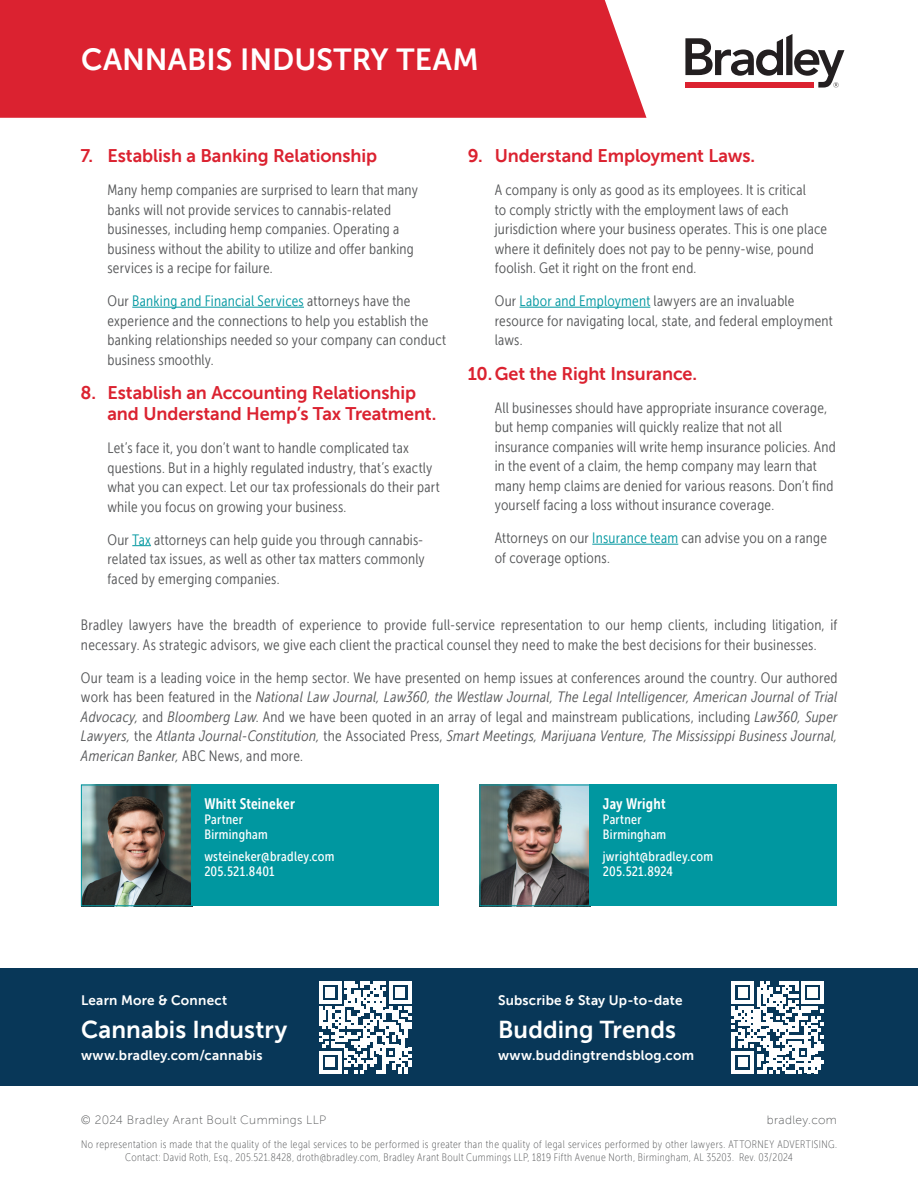
<style>
.page{position:relative;width:918px;height:1188px;background:#fff}
.page>*{position:absolute;margin:0;border:0;box-sizing:border-box;transform-origin:0 0}
.t1{font:30px "Museo Sans 700";letter-spacing:.005em;color:#fff}
.t2{font:24px "Museo Sans 700";letter-spacing:.005em;color:#fff}
.t3{font:18px/21px "Museo Sans 700";letter-spacing:-.005em;color:#db2230}
.t4{font:15px/19.5px "Museo Sans Cond 300";letter-spacing:.015em;color:#545557}
.t5{font:15px "Museo Sans Cond 700";letter-spacing:.015em;color:#fff}
.t6{font:13.5px/15px "Museo Sans Cond 500";letter-spacing:.02em;color:#fff}
.t7{font:13.5px "Museo Sans 700";letter-spacing:.015em;color:#fff}
.t8{font:12px "Museo Sans 100";letter-spacing:.035em;color:#545557}
.t9{font:10.8px/13px "Museo Sans Cond 100";letter-spacing:.04em;color:#545557;text-align:center}
.s1{color:#0097a0}
.s2{font-style:italic}
</style>
<div class="page">
<div style="left:0;top:969px;width:918px;height:117px;background:#083758"></div>
<svg style="left:732px;top:981px;width:92px;height:92px"></svg>
<svg style="left:319px;top:981px;width:92px;height:92px"></svg>
<div style="left:0;top:0;width:646px;height:118px;background:#db2230"></div>
<svg style="left:685px;top:34px;width:159px;height:54px"></svg>
<hr style="left:132px;top:307px;width:172px;height:1px;background:#0097a0">
<svg style="left:132px;top:545px;width:19px;height:1px"></svg>
<hr style="left:520px;top:307px;width:130px;height:1px;background:#0097a0">
<hr style="left:592px;top:544px;width:86px;height:1px;background:#0097a0">
<img style="left:83px;top:787px;width:107px;height:117px">
<div style="left:81px;top:785px;width:111px;height:121px;border:1px solid #0097a0"></div>
<div style="left:191px;top:785px;width:247px;height:121px;background:#0097a0"></div>
<img style="left:482px;top:787px;width:107px;height:117px">
<div style="left:480px;top:785px;width:111px;height:121px;border:1px solid #0097a0"></div>
<div style="left:589px;top:785px;width:248px;height:121px;background:#0097a0"></div>
<h1 class="t1" style="left:81px;top:43px;width:399px">CANNABIS INDUSTRY TEAM</h1>
<p class="t3" style="left:80px;top:145px;width:298px">7. Establish a Banking Relationship</p>
<p class="t4" style="left:107px;top:180px;width:312px">Many hemp companies are surprised to learn that many banks will not provide services to cannabis-related businesses, including hemp companies. Operating a business without the ability to utilize and offer banking services is a recipe for failure.</p>
<p class="t4" style="left:107px;top:291px;width:340px">Our <span class="s1">Banking and Financial Services</span> attorneys have the experience and the connections to help you establish the banking relationships needed so your company can conduct business smoothly.</p>
<p class="t3" style="left:107px;top:382px;width:331px;text-indent:-27px">8. Establish an Accounting Relationship and Understand Hemp’s Tax Treatment.</p>
<p class="t4" style="left:107px;top:438px;width:334px">Let’s face it, you don’t want to handle complicated tax questions. But in a highly regulated industry, that’s exactly what you can expect. Let our tax professionals do their part while you focus on growing your business.</p>
<p class="t4" style="left:107px;top:530px;width:319px;text-align:justify">Our <span class="s1">Tax</span> attorneys can help guide you through cannabis&shy;related tax issues, as well as other tax matters commonly faced by emerging companies.</p>
<p class="t3" style="left:468px;top:145px;width:289px">9. Understand Employment Laws.</p>
<p class="t4" style="left:495px;top:180px;width:334px">A company is only as good as its employees. It is critical<br>to comply strictly with the employment laws of each jurisdiction where your business operates. This is one place where it definitely does not pay to be penny-wise, pound foolish. Get it right on the front end.</p>
<p class="t4" style="left:495px;top:291px;width:339px">Our <span class="s1">Labor and Employment</span> lawyers are an invaluable resource for navigating local, state, and federal employment laws.</p>
<p class="t3" style="left:468px;top:363px;width:231px">10.Get the Right Insurance.</p>
<p class="t4" style="left:495px;top:398px;width:343px">All businesses should have appropriate insurance coverage, but hemp companies will quickly realize that not all insurance companies will write hemp insurance policies. And in the event of a claim, the hemp company may learn that many hemp claims are denied for various reasons. Don’t find yourself facing a loss without insurance coverage.</p>
<p class="t4" style="left:495px;top:528px;width:334px">Attorneys on our <span class="s1">Insurance team</span> can advise you on a range of coverage options.</p>
<p class="t4" style="left:81px;top:616px;width:758px">Bradley lawyers have the breadth of experience to provide full-service representation to our hemp clients, including litigation, if necessary. As strategic advisors, we give each client the practical counsel they need to make the best decisions for their businesses.</p>
<p class="t4" style="left:81px;top:668px;width:758px;text-align:justify">Our team is a leading voice in the hemp sector. We have presented on hemp issues at conferences around the country. Our authored work has been featured in the <span class="s2">National Law Journal, Law360, the Westlaw Journal, The Legal Intelligencer, American Journal of Trial Advocacy,</span> and <span class="s2">Bloomberg Law</span>. And we have been quoted in an array of legal and mainstream publications, including <span class="s2">Law360, Super Lawyers,</span> the <span class="s2">Atlanta Journal-Constitution,</span> the Associated Press, <span class="s2">Smart Meetings, Marijuana Venture, The Mississippi Business Journal, American Banker,</span> ABC News, and more.</p>
<p class="t5" style="left:204px;top:796px;width:92px">Whitt Steineker</p>
<p class="t6" style="left:204px;top:812px;width:65px">Partner<br>Birmingham</p>
<p class="t6" style="left:204px;top:849px;width:132px">wsteineker@bradley.com<br>205.521.8401</p>
<p class="t5" style="left:603px;top:796px;width:64px">Jay Wright</p>
<p class="t6" style="left:603px;top:812px;width:65px">Partner<br>Birmingham</p>
<p class="t6" style="left:603px;top:849px;width:112px">jwright@bradley.com<br>205.521.8924</p>
<p class="t7" style="left:81px;top:993px;width:148px">Learn More &amp; Connect</p>
<h2 class="t2" style="left:81px;top:1017px;width:208px">Cannabis Industry</h2>
<p class="t7" style="left:81px;top:1048px;width:183px">www.bradley.com/cannabis</p>
<p class="t7" style="left:498px;top:993px;width:186px">Subscribe &amp; Stay Up-to-date</p>
<h2 class="t2" style="left:498px;top:1017px;width:180px">Budding Trends</h2>
<p class="t7" style="left:498px;top:1048px;width:198px">www.buddingtrendsblog.com</p>
<p class="t8" style="left:81px;top:1114px;width:247px">© 2024 Bradley Arant Boult Cummings LLP</p>
<p class="t8" style="left:767px;top:1114px;width:72px">bradley.com</p>
<p class="t9" style="left:81px;top:1138px;width:758px">No representation is made that the quality of the legal services to be performed is greater than the quality of legal services performed by other lawyers. ATTORNEY ADVERTISING.<br>Contact: David Roth, Esq., 205.521.8428, droth@bradley.com, Bradley Arant Boult Cummings LLP, 1819 Fifth Avenue North, Birmingham, AL 35203. Rev. 03/2024</p>
</div>
